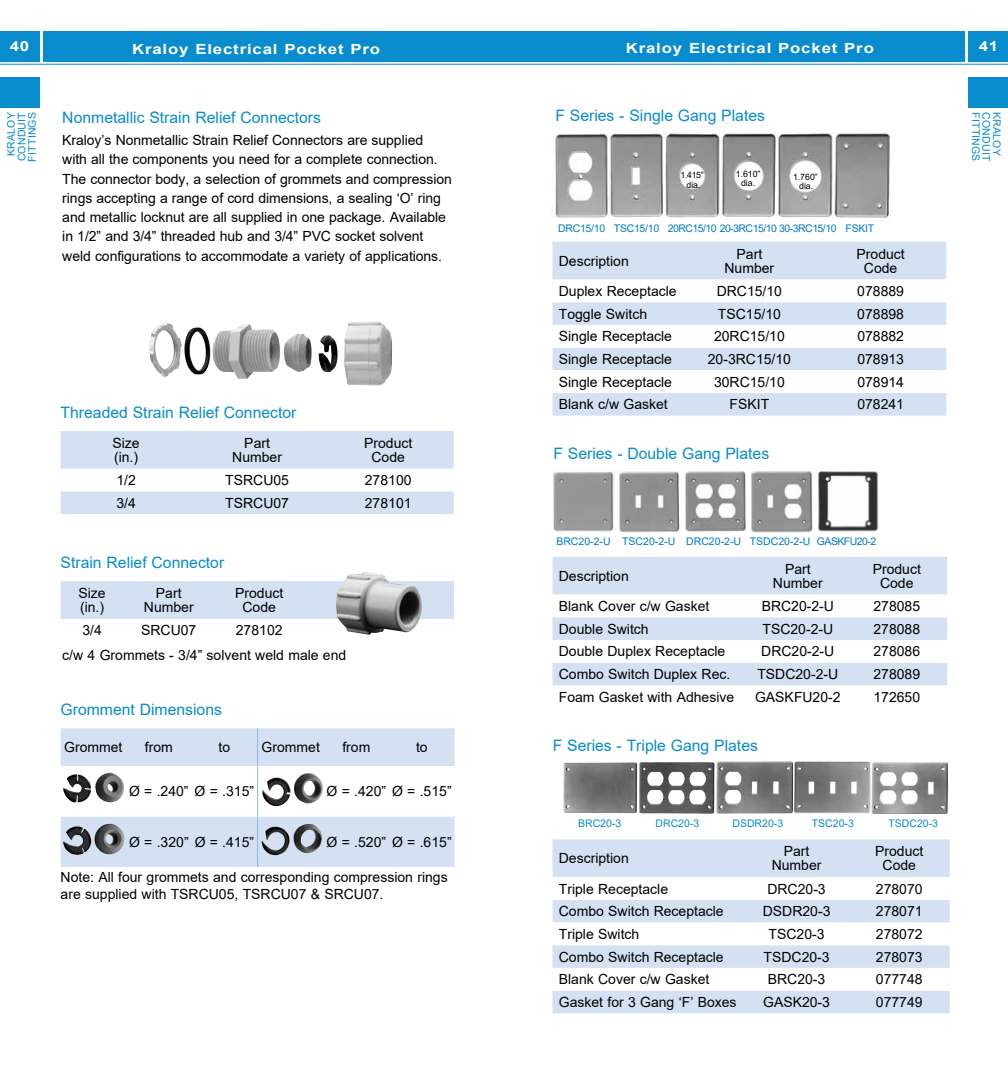
<style>
.page{position:relative;width:1008px;height:1071px;background:#fff}
.page>*{position:absolute;margin:0;border:0;box-sizing:border-box;transform-origin:0 0}
.t1{font:15.75px "Arial";color:#088ccd}
.t2{font:14px/14px "Arial";color:#000;text-align:center}
.t3{font:700 14px "Arial";letter-spacing:.05em;color:#fff;scale:1.2 1}
.t4{font:10.5px/10.5px "Arial";letter-spacing:.02em;color:#088ccd;text-align:center}
.t5{font:10.5px "Arial";letter-spacing:-.05em;color:#007bc3}
.t6{font:10.5px "Arial";color:#007bc3}
.t7{font:8.75px/10px "Arial";color:#000;text-align:center}
</style>
<div class="page">
<div style="left:504px;top:32px;width:461px;height:30px;background:#088ccd"></div>
<div style="left:969px;top:32px;width:39px;height:30px;background:#088ccd"></div>
<hr style="left:504px;top:64px;width:504px;height:1px;background:#088ccd">
<div style="left:969px;top:77px;width:39px;height:31px;background:#088ccd"></div>
<div style="left:0;top:32px;width:39px;height:30px;background:#088ccd"></div>
<div style="left:43px;top:32px;width:461px;height:30px;background:#088ccd"></div>
<hr style="left:0;top:64px;width:504px;height:1px;background:#088ccd">
<div style="left:0;top:77px;width:39px;height:31px;background:#088ccd"></div>
<div style="left:61px;top:581px;width:393px;height:38px;background:#d4e1f3"></div>
<div style="left:61px;top:728px;width:394px;height:139px;background:#d4e1f3"></div>
<svg style="left:61px;top:766px;width:394px;height:51px"></svg>
<hr style="left:257px;top:728px;width:1px;height:38px;background:#80bde1">
<hr style="left:257px;top:766px;width:1px;height:51px;background:#80bde1">
<hr style="left:257px;top:817px;width:1px;height:50px;background:#80bde1">
<svg style="left:61px;top:431px;width:393px;height:83px"></svg>
<img style="left:149px;top:321px;width:243px;height:64px">
<img style="left:63px;top:773px;width:62px;height:31px">
<img style="left:94px;top:824px;width:31px;height:32px">
<img style="left:261px;top:773px;width:62px;height:34px">
<img style="left:261px;top:823px;width:62px;height:34px">
<img style="left:555px;top:133px;width:335px;height:85px">
<img style="left:639px;top:761px;width:309px;height:53px">
<img style="left:563px;top:762px;width:74px;height:51px">
<div style="left:553px;top:242px;width:393px;height:174px;background:#d4e1f3"></div>
<svg style="left:553px;top:280px;width:393px;height:113px"></svg>
<div style="left:553px;top:557px;width:394px;height:128px;background:#d4e1f3"></div>
<svg style="left:553px;top:595px;width:394px;height:68px"></svg>
<div style="left:553px;top:839px;width:397px;height:174px;background:#d4e1f3"></div>
<svg style="left:553px;top:877px;width:397px;height:114px"></svg>
<img style="left:818px;top:472px;width:61px;height:60px">
<img style="left:553px;top:472px;width:62px;height:60px">
<img style="left:619px;top:472px;width:61px;height:61px">
<img style="left:685px;top:472px;width:61px;height:60px">
<img style="left:752px;top:472px;width:61px;height:61px">
<img style="left:334px;top:572px;width:90px;height:63px">
<p class="t3" style="left:10px;top:37px;width:18px">40</p>
<p class="t3" style="left:132px;top:39px;width:208px">Kraloy Electrical Pocket Pro</p>
<p class="t4" style="left:6px;top:162px;width:51px;rotate:-90deg">KRALOY<br>CONDUIT<br>FITTINGS</p>
<p class="t1" style="left:62px;top:107px;width:260px">Nonmetallic Strain Relief Connectors</p>
<p class="t2" style="left:62px;top:131px;width:391px;line-height:19.2px;text-align:left">Kraloy’s Nonmetallic Strain Relief Connectors are supplied<br>with all the components you need for a complete connection.<br>The connector body, a selection of grommets and compression rings accepting a range of cord dimensions, a sealing ‘O’ ring and metallic locknut are all supplied in one package. Available in 1/2” and 3/4” threaded hub and 3/4” PVC socket solvent weld configurations to accommodate a variety of applications.</p>
<p class="t1" style="left:61px;top:401px;width:237px">Threaded Strain Relief Connector</p>
<p class="t2" style="left:112px;top:436px;width:29px;text-align:left">Size (in.)</p>
<p class="t2" style="left:232px;top:436px;width:51px">Part<br>Number</p>
<p class="t2" style="left:364px;top:436px;width:50px">Product<br>Code</p>
<p class="t2" style="left:116px;top:473px;width:21px">1/2</p>
<p class="t2" style="left:225px;top:473px;width:65px">TSRCU05</p>
<p class="t2" style="left:365px;top:473px;width:48px">278100</p>
<p class="t2" style="left:116px;top:496px;width:21px">3/4</p>
<p class="t2" style="left:225px;top:496px;width:65px">TSRCU07</p>
<p class="t2" style="left:365px;top:496px;width:48px">278101</p>
<p class="t1" style="left:61px;top:552px;width:165px">Strain Relief Connector</p>
<p class="t2" style="left:78px;top:586px;width:29px;text-align:left">Size (in.)</p>
<p class="t2" style="left:144px;top:586px;width:51px">Part<br>Number</p>
<p class="t2" style="left:235px;top:586px;width:50px">Product<br>Code</p>
<p class="t2" style="left:82px;top:623px;width:21px">3/4</p>
<p class="t2" style="left:141px;top:623px;width:57px">SRCU07</p>
<p class="t2" style="left:236px;top:623px;width:48px">278102</p>
<p class="t2" style="left:62px;top:648px;width:286px">c/w 4 Grommets - 3/4” solvent weld male end</p>
<p class="t1" style="left:61px;top:699px;width:163px">Gromment Dimensions</p>
<p class="t2" style="left:64px;top:740px;width:60px">Grommet</p>
<p class="t2" style="left:145px;top:740px;width:29px">from</p>
<p class="t2" style="left:219px;top:740px;width:13px">to</p>
<p class="t2" style="left:262px;top:740px;width:60px">Grommet</p>
<p class="t2" style="left:342px;top:740px;width:29px">from</p>
<p class="t2" style="left:416px;top:740px;width:13px">to</p>
<p class="t2" style="left:129px;top:784px;width:127px">Ø = .240” Ø = .315”</p>
<p class="t2" style="left:327px;top:784px;width:127px">Ø = .420” Ø = .515”</p>
<p class="t2" style="left:129px;top:835px;width:127px">Ø = .320” Ø = .415”</p>
<p class="t2" style="left:327px;top:835px;width:127px">Ø = .520” Ø = .615”</p>
<p class="t2" style="left:61px;top:869px;width:389px;line-height:16.8px;text-align:left">Note: All four grommets and corresponding compression rings are supplied with TSRCU05, TSRCU07 &amp; SRCU07.</p>
<p class="t3" style="left:626px;top:38px;width:208px">Kraloy Electrical Pocket Pro</p>
<p class="t3" style="left:979px;top:37px;width:18px">41</p>
<p class="t1" style="left:555px;top:105px;width:211px">F Series - Single Gang Plates</p>
<p class="t7" style="left:736px;top:169px;width:26px">1.610”</p>
<p class="t7" style="left:681px;top:170px;width:25px">1.415” dia.</p>
<p class="t7" style="left:741px;top:178px;width:14px">dia.</p>
<p class="t7" style="left:793px;top:172px;width:26px">1. 760”</p>
<p class="t7" style="left:799px;top:181px;width:14px">dia.</p>
<p class="t5" style="left:558px;top:221px;width:318px">DRC15/10 TSC15/10 20RC15/10 20-3RC15/10 30-3RC15/10 FSKIT</p>
<p class="t2" style="left:559px;top:254px;width:72px">Description</p>
<p class="t2" style="left:725px;top:247px;width:51px">Part<br>Number</p>
<p class="t2" style="left:857px;top:247px;width:50px">Product<br>Code</p>
<p class="t2" style="left:559px;top:284px;width:119px">Duplex Receptacle</p>
<p class="t2" style="left:717px;top:284px;width:67px">DRC15/10</p>
<p class="t2" style="left:857px;top:284px;width:48px">078889</p>
<p class="t2" style="left:559px;top:307px;width:90px">Toggle Switch</p>
<p class="t2" style="left:718px;top:307px;width:65px">TSC15/10</p>
<p class="t2" style="left:857px;top:307px;width:48px">078898</p>
<p class="t2" style="left:559px;top:329px;width:115px">Single Receptacle</p>
<p class="t2" style="left:714px;top:329px;width:72px">20RC15/10</p>
<p class="t2" style="left:857px;top:329px;width:48px">078882</p>
<p class="t2" style="left:559px;top:352px;width:115px">Single Receptacle</p>
<p class="t2" style="left:708px;top:352px;width:85px">20-3RC15/10</p>
<p class="t2" style="left:857px;top:352px;width:48px">078913</p>
<p class="t2" style="left:559px;top:375px;width:115px">Single Receptacle</p>
<p class="t2" style="left:714px;top:375px;width:72px">30RC15/10</p>
<p class="t2" style="left:857px;top:375px;width:48px">078914</p>
<p class="t2" style="left:559px;top:397px;width:110px">Blank c/w Gasket</p>
<p class="t2" style="left:730px;top:397px;width:41px">FSKIT</p>
<p class="t2" style="left:857px;top:397px;width:48px">078241</p>
<p class="t1" style="left:553px;top:443px;width:217px">F Series - Double Gang Plates</p>
<p class="t6" style="left:556px;top:534px;width:322px">BRC20-2-U TSC20-2-U DRC20-2-U TSDC20-2-U GASKFU20-2</p>
<p class="t2" style="left:559px;top:569px;width:72px">Description</p>
<p class="t2" style="left:773px;top:562px;width:51px">Part<br>Number</p>
<p class="t2" style="left:873px;top:562px;width:50px">Product<br>Code</p>
<p class="t2" style="left:559px;top:599px;width:152px">Blank Cover c/w Gasket</p>
<p class="t2" style="left:762px;top:599px;width:74px">BRC20-2-U</p>
<p class="t2" style="left:873px;top:599px;width:48px">278085</p>
<p class="t2" style="left:559px;top:622px;width:91px">Double Switch</p>
<p class="t2" style="left:762px;top:622px;width:72px">TSC20-2-U</p>
<p class="t2" style="left:873px;top:622px;width:48px">278088</p>
<p class="t2" style="left:559px;top:644px;width:168px">Double Duplex Receptacle</p>
<p class="t2" style="left:761px;top:644px;width:75px">DRC20-2-U</p>
<p class="t2" style="left:873px;top:644px;width:48px">278086</p>
<p class="t2" style="left:559px;top:667px;width:171px">Combo Switch Duplex Rec.</p>
<p class="t2" style="left:757px;top:667px;width:82px">TSDC20-2-U</p>
<p class="t2" style="left:873px;top:667px;width:48px">278089</p>
<p class="t2" style="left:559px;top:690px;width:177px">Foam Gasket with Adhesive</p>
<p class="t2" style="left:755px;top:690px;width:87px">GASKFU20-2</p>
<p class="t2" style="left:873px;top:690px;width:48px">172650</p>
<p class="t1" style="left:553px;top:734px;width:207px">F Series - Triple Gang Plates</p>
<p class="t4" style="left:578px;top:818px;width:45px">BRC20-3</p>
<p class="t4" style="left:656px;top:818px;width:45px">DRC20-3</p>
<p class="t4" style="left:732px;top:818px;width:52px">DSDR20-3</p>
<p class="t4" style="left:812px;top:818px;width:44px">TSC20-3</p>
<p class="t4" style="left:888px;top:818px;width:51px">TSDC20-3</p>
<p class="t2" style="left:559px;top:851px;width:72px">Description</p>
<p class="t2" style="left:772px;top:844px;width:51px">Part<br>Number</p>
<p class="t2" style="left:875px;top:844px;width:50px">Product<br>Code</p>
<p class="t2" style="left:559px;top:882px;width:111px">Triple Receptacle</p>
<p class="t2" style="left:767px;top:882px;width:60px">DRC20-3</p>
<p class="t2" style="left:876px;top:882px;width:48px">278070</p>
<p class="t2" style="left:559px;top:904px;width:166px">Combo Switch Receptacle</p>
<p class="t2" style="left:763px;top:904px;width:69px">DSDR20-3</p>
<p class="t2" style="left:876px;top:904px;width:48px">278071</p>
<p class="t2" style="left:559px;top:927px;width:82px">Triple Switch</p>
<p class="t2" style="left:769px;top:927px;width:58px">TSC20-3</p>
<p class="t2" style="left:876px;top:927px;width:48px">278072</p>
<p class="t2" style="left:559px;top:950px;width:166px">Combo Switch Receptacle</p>
<p class="t2" style="left:764px;top:950px;width:68px">TSDC20-3</p>
<p class="t2" style="left:876px;top:950px;width:48px">278073</p>
<p class="t2" style="left:559px;top:972px;width:152px">Blank Cover c/w Gasket</p>
<p class="t2" style="left:768px;top:972px;width:59px">BRC20-3</p>
<p class="t2" style="left:876px;top:972px;width:48px">077748</p>
<p class="t2" style="left:559px;top:995px;width:179px">Gasket for 3 Gang ‘F’ Boxes</p>
<p class="t2" style="left:763px;top:995px;width:68px">GASK20-3</p>
<p class="t2" style="left:876px;top:995px;width:48px">077749</p>
<p class="t4" style="left:981px;top:112px;width:51px;rotate:90deg">FITTINGS</p>
<p class="t4" style="left:992px;top:112px;width:51px;rotate:90deg">CONDUIT</p>
<p class="t4" style="left:1002px;top:112px;width:45px;rotate:90deg">KRALOY</p>
</div>
